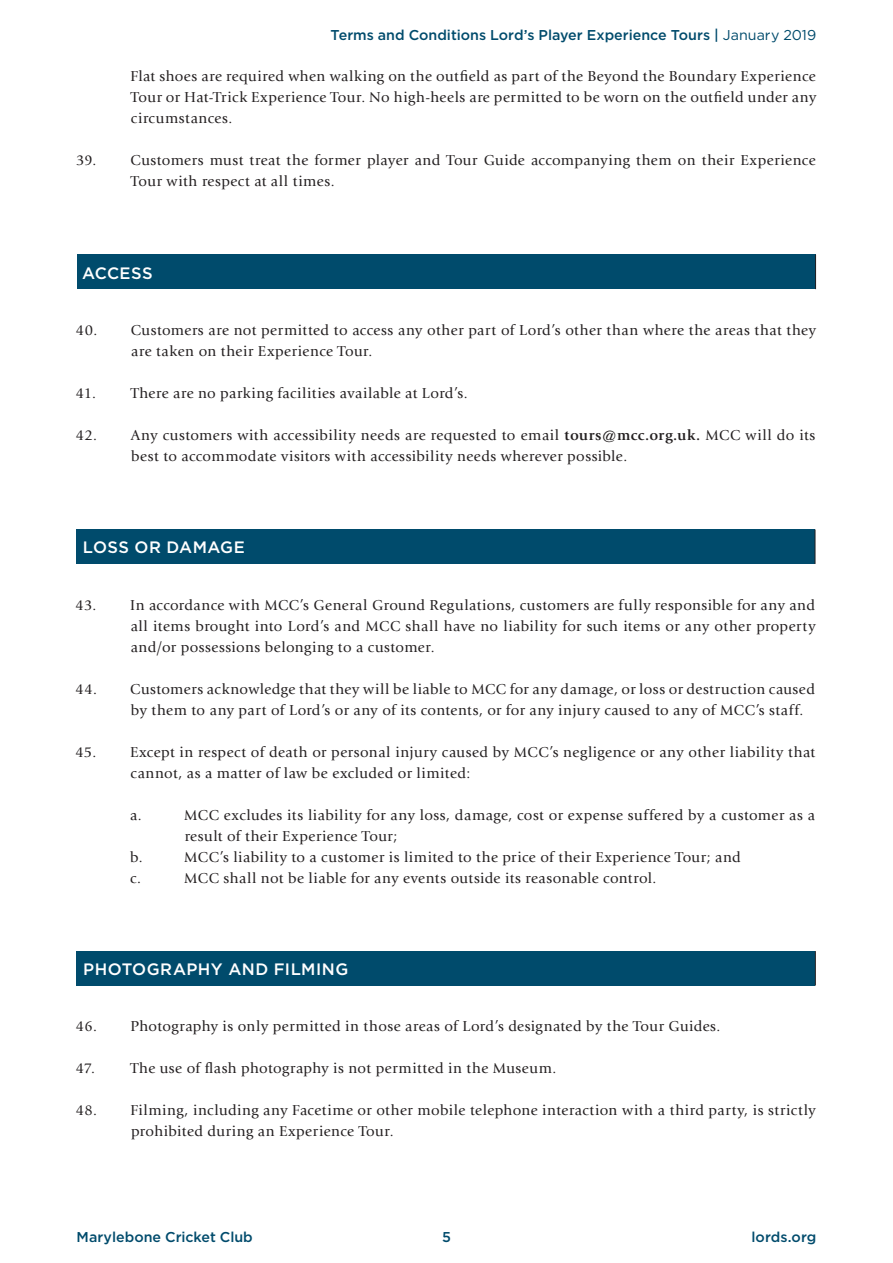
<style>
.page{position:relative;width:893px;height:1263px;background:#fff}
.page>*{position:absolute;margin:0;border:0;box-sizing:border-box;transform-origin:0 0}
.Sub_header{font:500 16.5px "Gotham";letter-spacing:.025em;color:#fff}
.Body_Copy{font:15px/21px "Giovanni Std";letter-spacing:.03em;color:#231f20}
.t1{font:500 14.25px "Gotham";color:#004b6c}
.s1{font-weight:400}
.s2{font-weight:700}
</style>
<div class="page">
<div style="left:77px;top:255px;width:738px;height:34px;background:#004b6c"></div>
<hr style="left:815px;top:255px;width:1px;height:34px;background:#231f20">
<div style="left:76px;top:529px;width:739px;height:35px;background:#004b6c"></div>
<hr style="left:815px;top:529px;width:1px;height:35px;background:#231f20">
<div style="left:77px;top:951px;width:738px;height:34px;background:#004b6c"></div>
<hr style="left:815px;top:951px;width:1px;height:34px;background:#231f20">
<p class="t1" style="left:331px;top:26px;width:487px">Terms and Conditions Lord’s Player Experience Tours | <span class="s1">January 2019</span></p>
<p class="Body_Copy" style="left:131px;top:66px;width:687px;text-align:justify">Flat shoes are required when walking on the outfield as part of the Beyond the Boundary Experience Tour or Hat-Trick Experience Tour. No high-heels are permitted to be worn on the outfield under any circumstances.</p>
<p class="Body_Copy" style="left:131px;top:150px;width:686px;text-indent:-55px">39. Customers must treat the former player and Tour Guide accompanying them on their Experience<br>Tour with respect at all times.</p>
<p class="Sub_header" style="left:82px;top:262px;width:72px">ACCESS</p>
<p class="Body_Copy" style="left:131px;top:319px;width:686px;text-indent:-55px">40. Customers are not permitted to access any other part of Lord’s other than where the areas that they are taken on their Experience Tour.</p>
<p class="Body_Copy" style="left:76px;top:382px;width:393px">41. There are no parking facilities available at Lord’s.</p>
<p class="Body_Copy" style="left:131px;top:424px;width:686px;text-indent:-55px">42. Any customers with accessibility needs are requested to email <span class="s2">tours@mcc.org.uk.</span> MCC will do its best to accommodate visitors with accessibility needs wherever possible.</p>
<p class="Sub_header" style="left:83px;top:537px;width:163px">LOSS OR DAMAGE</p>
<p class="Body_Copy" style="left:131px;top:594px;width:686px;text-align:justify;text-indent:-55px">43. In accordance with MCC’s General Ground Regulations, customers are fully responsible for any and all items brought into Lord’s and MCC shall have no liability for such items or any other property and/or possessions belonging to a customer.</p>
<p class="Body_Copy" style="left:131px;top:678px;width:686px;text-indent:-55px">44. Customers acknowledge that they will be liable to MCC for any damage, or loss or destruction caused by them to any part of Lord’s or any of its contents, or for any injury caused to any of MCC’s staff.</p>
<p class="Body_Copy" style="left:131px;top:741px;width:686px;text-indent:-55px">45. Except in respect of death or personal injury caused by MCC’s negligence or any other liability that cannot, as a matter of law be excluded or limited:</p>
<p class="Body_Copy" style="left:130px;top:804px;width:13px">a.</p>
<p class="Body_Copy" style="left:184px;top:804px;width:632px">MCC excludes its liability for any loss, damage, cost or expense suffered by a customer as a result of their Experience Tour;</p>
<p class="Body_Copy" style="left:130px;top:846px;width:14px">b.</p>
<p class="Body_Copy" style="left:184px;top:846px;width:558px">MCC’s liability to a customer is limited to the price of their Experience Tour; and</p>
<p class="Body_Copy" style="left:130px;top:867px;width:12px">c.</p>
<p class="Body_Copy" style="left:184px;top:867px;width:474px">MCC shall not be liable for any events outside its reasonable control.</p>
<p class="Sub_header" style="left:83px;top:958px;width:267px">PHOTOGRAPHY AND FILMING</p>
<p class="Body_Copy" style="left:76px;top:1016px;width:646px">46. Photography is only permitted in those areas of Lord’s designated by the Tour Guides.</p>
<p class="Body_Copy" style="left:76px;top:1058px;width:482px">47. The use of flash photography is not permitted in the Museum.</p>
<p class="Body_Copy" style="left:131px;top:1100px;width:686px;text-indent:-55px">48. Filming, including any Facetime or other mobile telephone interaction with a third party, is strictly prohibited during an Experience Tour.</p>
<p class="t1" style="left:77px;top:1228px;width:178px">Marylebone Cricket Club</p>
<p class="t1" style="left:442px;top:1228px;width:10px">5</p>
<p class="t1" style="left:752px;top:1228px;width:66px">lords.org</p>
</div>
